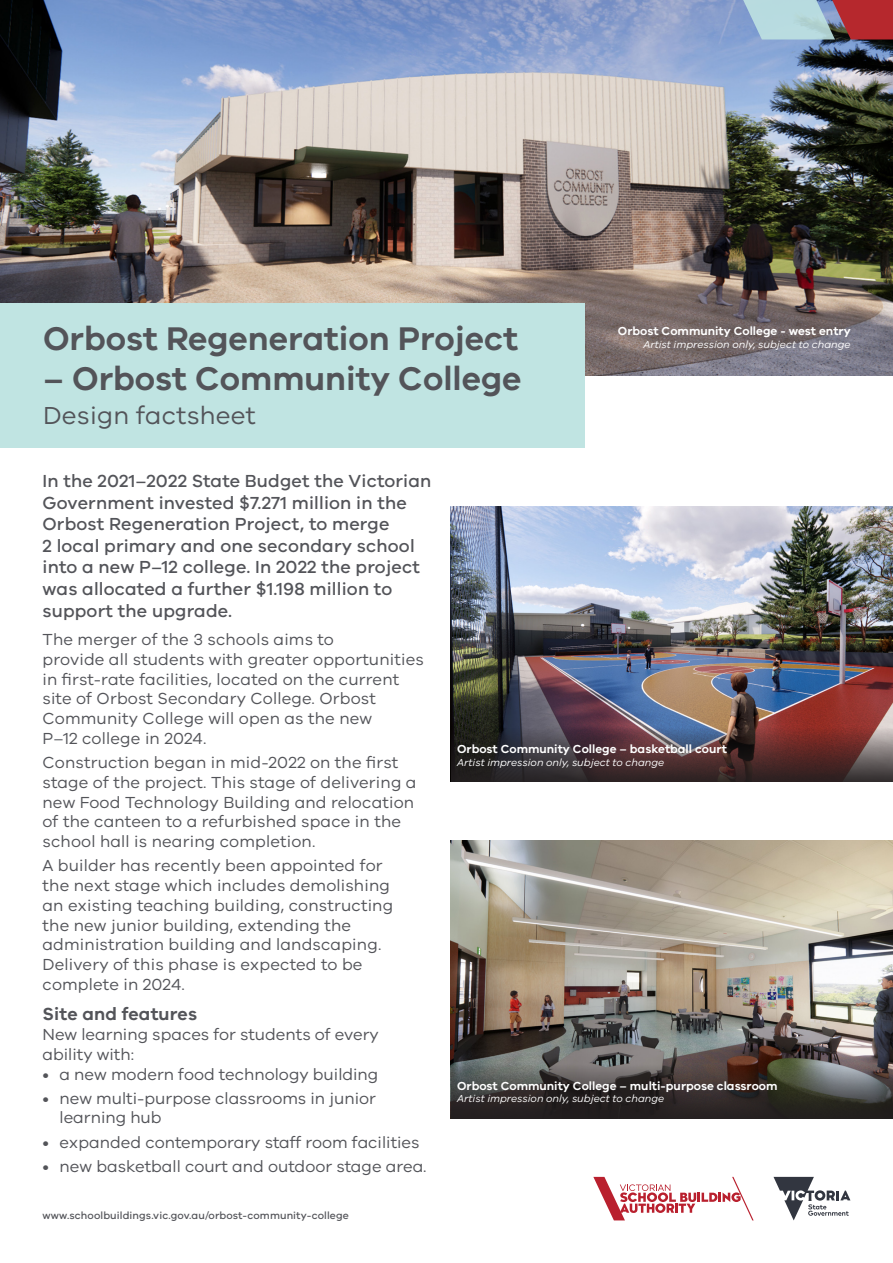
<style>
.page{position:relative;width:893px;height:1263px;background:#fff}
.page>*{position:absolute;margin:0;border:0;box-sizing:border-box;transform-origin:0 0}
.t1{font:600 33.75px "VIC";color:#535459}
.t2{font:25.35px "VIC";letter-spacing:.01em;color:#535459}
.t3{font:500 18px/21.6px "VIC";letter-spacing:.01em;color:#535459}
.t4{font:600 18px "VIC";letter-spacing:.01em;color:#535459}
.t5{font:16.5px/19.8px "VIC";letter-spacing:.01em;color:#535459}
.t6{font:600 12px "VIC";color:#fff}
.t7{font:italic 10.5px "VIC";color:#fff}
.t8{font:500 10.5px "VIC";letter-spacing:.01em;color:#535459}
</style>
<div class="page">
<img style="left:0;top:0;width:893px;height:375px">
<svg style="left:773px;top:1177px;width:77px;height:43px"></svg>
<svg style="left:593px;top:1177px;width:161px;height:43px"></svg>
<div style="left:0;top:303px;width:585px;height:145px;background:#c0e4e2"></div>
<svg style="left:734px;top:0;width:159px;height:39px;background:#a78e9a"></svg>
<img style="left:451px;top:506px;width:442px;height:185px">
<img style="left:451px;top:691px;width:442px;height:90px">
<img style="left:451px;top:840px;width:442px;height:188px">
<svg style="left:451px;top:1028px;width:442px;height:90px;background:#4d4947"></svg>
<p class="t1" style="left:43px;top:318px;width:476px">Orbost Regeneration Project</p>
<p class="t1" style="left:43px;top:358px;width:480px">– Orbost Community College</p>
<p class="t2" style="left:43px;top:400px;width:214px">Design factsheet</p>
<p class="t6" style="left:618px;top:324px;width:234px">Orbost Community College - west entry</p>
<p class="t7" style="left:643px;top:338px;width:209px">Artist impression only, subject to change</p>
<p class="t3" style="left:43px;top:470px;width:390px">In the 2021–2022 State Budget the Victorian Government invested $7.271 million in the Orbost Regeneration Project, to merge<br>2 local primary and one secondary school into a new P–12 college. In 2022 the project was allocated a further $1.198 million to support the upgrade.</p>
<p class="t5" style="left:43px;top:629px;width:383px">The merger of the 3 schools aims to<br>provide all students with greater opportunities in first-rate facilities, located on the current site of Orbost Secondary College. Orbost Community College will open as the new<br>P–12 college in 2024.</p>
<p class="t5" style="left:43px;top:752px;width:376px">Construction began in mid-2022 on the first stage of the project. This stage of delivering a new Food Technology Building and relocation of the canteen to a refurbished space in the school hall is nearing completion.</p>
<p class="t5" style="left:43px;top:855px;width:352px">A builder has recently been appointed for the next stage which includes demolishing an existing teaching building, constructing the new junior building, extending the administration building and landscaping.<br>Delivery of this phase is expected to be complete in 2024.</p>
<p class="t4" style="left:43px;top:1003px;width:156px">Site and features</p>
<p class="t5" style="left:43px;top:1024px;width:338px">New learning spaces for students of every ability with:</p>
<p class="t5" style="left:43px;top:1064px;width:337px">• a new modern food technology building</p>
<p class="t5" style="left:60px;top:1088px;width:318px;text-indent:-17px">• new multi-purpose classrooms in junior learning hub</p>
<p class="t5" style="left:43px;top:1131px;width:379px">• expanded contemporary staff room facilities</p>
<p class="t5" style="left:43px;top:1155px;width:386px">• new basketball court and outdoor stage area.</p>
<p class="t8" style="left:43px;top:1209px;width:308px">www.schoolbuildings.vic.gov.au/orbost-community-college</p>
<p class="t6" style="left:457px;top:742px;width:271px">Orbost Community College – basketball court</p>
<p class="t7" style="left:457px;top:756px;width:209px">Artist impression only, subject to change</p>
<p class="t6" style="left:457px;top:1078px;width:322px">Orbost Community College – multi-purpose classroom</p>
<p class="t7" style="left:457px;top:1092px;width:209px">Artist impression only, subject to change</p>
</div>
